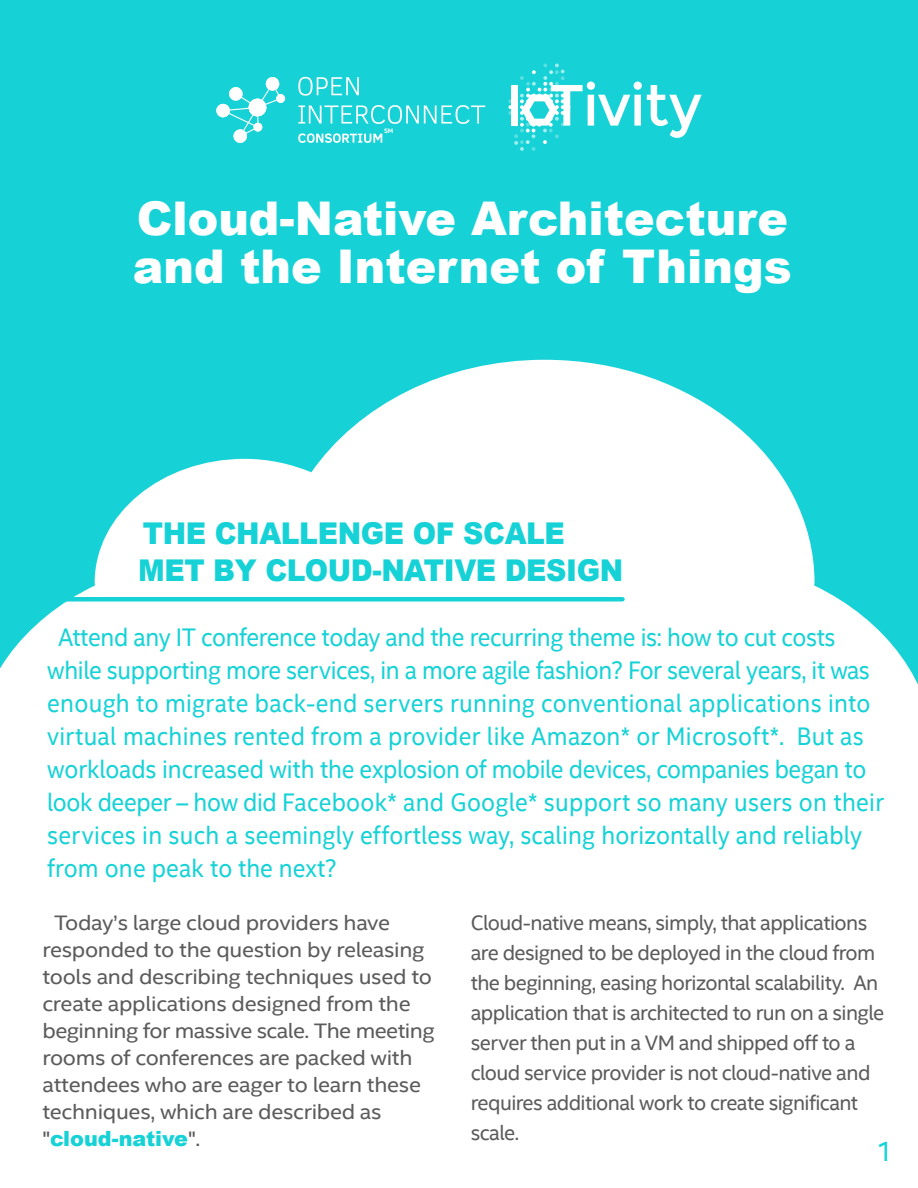
<style>
.page{position:relative;width:918px;height:1188px;background:#fff}
.page>*{position:absolute;margin:0;border:0;box-sizing:border-box;transform-origin:0 0}
.t1{font:900 46.5px/48px "Arial";color:#fff}
.t2{font:900 30px/36.8px "Arial";letter-spacing:-.015em;color:#16d2d6;scale:.94 1}
.t3{font:28.5px "Intel Clear";color:#16d2d6;scale:.95 1}
.t4{font:25.5px/33px "Intel Clear";color:#16d2d6;scale:.93 1}
.t5{font:21px/30px "Intel Clear";letter-spacing:-.03em;color:#5b5b5b}
.t6{font:21px/27px "Intel Clear";letter-spacing:-.03em;color:#5b5b5b;scale:1.06 1}
.t7{font:900 21px "Arial";color:#16d2d6}
.t8{font:700 6.45px "Intel Clear";color:#fff}
.s1{font-family:"Intel Clear";font-weight:400;color:#5b5b5b}
</style>
<div class="page">
<div style="left:0;top:0;width:918px;height:795px;background:#16d2d6"></div>
<svg style="left:0;top:360px;width:918px;height:435px;fill:#fff"></svg>
<div style="left:40px;top:597px;width:582px;height:5px;background:#16d2d6"></div>
<div style="left:276px;top:94px;width:9px;height:9px;background:#fff;border-radius:4px"></div>
<svg style="left:216px;top:77px;width:64px;height:66px"></svg>
<svg style="left:298px;top:77px;width:61px;height:19px"></svg>
<svg style="left:298px;top:105px;width:187px;height:19px"></svg>
<svg style="left:298px;top:133px;width:84px;height:10px"></svg>
<svg style="left:508px;top:63px;width:194px;height:88px"></svg>
<p class="t8" style="left:384px;top:127px;width:11px">SM</p>
<h1 class="t1" style="left:133px;top:193px;width:660px">Cloud-Native Architecture and the Internet of Things</h1>
<p class="t2" style="left:138px;top:514px;width:518px">THE CHALLENGE OF SCALE<br>MET BY CLOUD-NATIVE DESIGN</p>
<p class="t4" style="left:47px;top:620px;width:901px;text-indent:11px">Attend any IT conference today and the recurring theme is: how to cut costs while supporting more services, in a more agile fashion? For several years, it was enough to migrate back-end servers running conventional applications into virtual machines rented from a provider like Amazon* or Microsoft*. But as workloads increased with the explosion of mobile devices, companies began to look deeper – how did Facebook* and Google* support so many users on their services in such a seemingly effortless way, scaling horizontally and reliably from one peak to the next?</p>
<p class="t6" style="left:43px;top:908px;width:372px;text-indent:12px">Today’s large cloud providers have responded to the question by releasing tools and describing techniques used to create applications designed from the beginning for massive scale. The meeting rooms of conferences are packed with attendees who are eager to learn these techniques, which are described as</p>
<p class="t7" style="left:43px;top:1123px;width:159px"><span class="s1">"</span>cloud-native<span class="s1">".</span></p>
<p class="t5" style="left:471px;top:907px;width:415px">Cloud-native means, simply, that applications are designed to be deployed in the cloud from the beginning, easing horizontal scalability. An application that is architected to run on a single server then put in a VM and shipped off to a cloud service provider is not cloud-native and requires additional work to create significant scale.</p>
<p class="t3" style="left:877px;top:1131px;width:18px">1</p>
</div>
